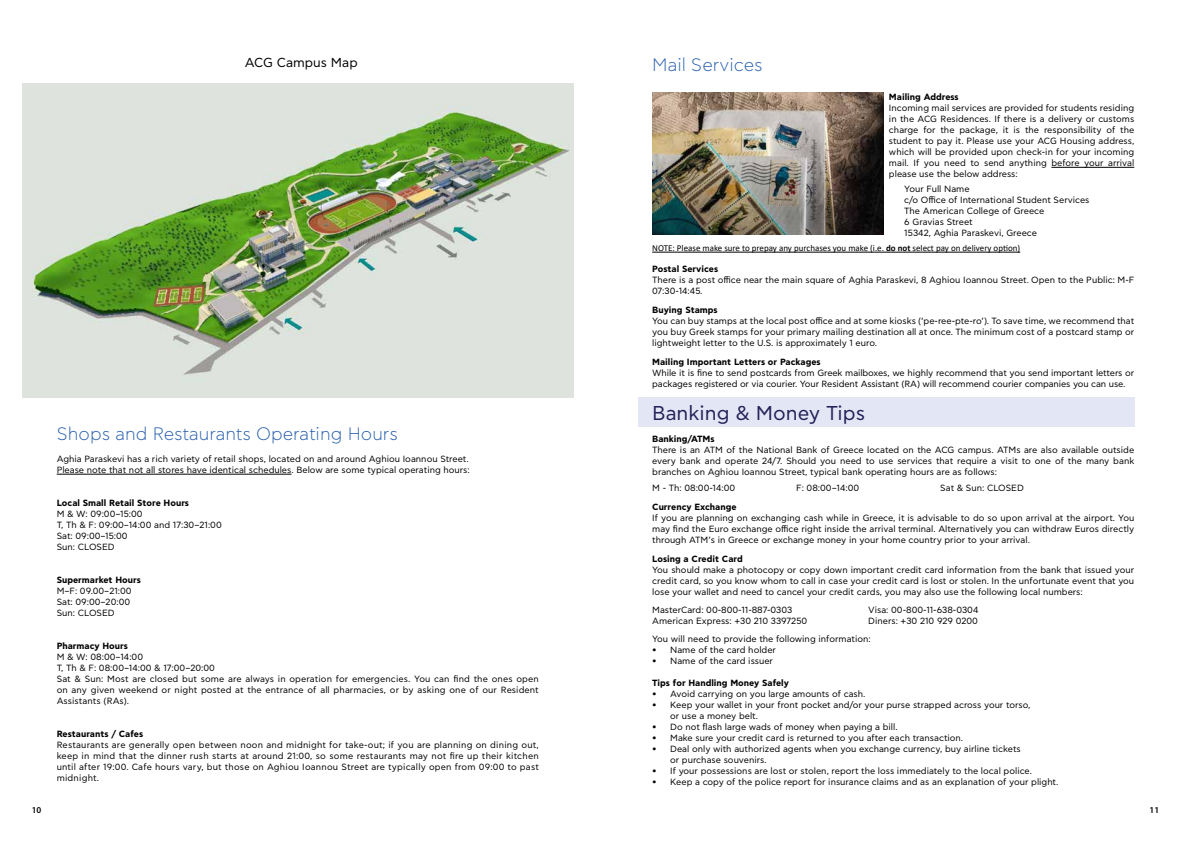
<style>
.page{position:relative;width:1191px;height:842px;background:#fff}
.page>*{position:absolute;margin:0;border:0;box-sizing:border-box;transform-origin:0 0}
.t1{font:20px "CF Asty Std";color:#252158}
.t2{font:300 18px "CF Asty Std";color:#265eac}
.t3{font:13px "CF Asty Std";color:#000}
.t4{font:9px/11px "CF Asty Std";color:#000}
.t5{font:700 9px "CF Asty Std";color:#000}
.t6{font:9px "Calibri";color:#000}
.t7{font:600 9px "Myriad Pro";color:#000}
.s1{font-weight:700}
.s2{font-family:"Times New Roman"}
</style>
<div class="page">
<div style="left:638px;top:398px;width:496px;height:29px;background:#e3e6f4"></div>
<hr style="left:57px;top:474px;width:234px;height:1px;background:#000">
<hr style="left:1051px;top:167px;width:83px;height:1px;background:#000">
<hr style="left:652px;top:252px;width:368px;height:1px;background:#000">
<img style="left:652px;top:92px;width:231px;height:142px">
<img style="left:22px;top:83px;width:551px;height:315px">
<h3 class="t3" style="left:245px;top:56px;width:114px">ACG Campus Map</h3>
<h2 class="t2" style="left:57px;top:424px;width:343px">Shops and Restaurants Operating Hours</h2>
<p class="t4" style="left:57px;top:454px;width:414px">Aghia Paraskevi has a rich variety of retail shops, located on and around Aghiou Ioannou Street.<br>Please note that not all stores have identical schedules. Below are some typical operating hours:</p>
<p class="t5" style="left:57px;top:497px;width:134px">Local Small Retail Store Hours</p>
<p class="t4" style="left:57px;top:509px;width:167px">M &amp; W: 09:00–15:00<br>T, Th &amp; F: 09:00–14:00 and 17:30–21:00<br>Sat: 09:00–15:00<br>Sun: CLOSED</p>
<p class="t5" style="left:57px;top:574px;width:86px">Supermarket Hours</p>
<p class="t4" style="left:57px;top:586px;width:76px">M–F: 09.00–21:00<br>Sat: 09:00–20:00<br>Sun: CLOSED</p>
<p class="t5" style="left:57px;top:640px;width:73px">Pharmacy Hours</p>
<p class="t4" style="left:57px;top:652px;width:483px">M &amp; W: 08:00–14:00<br>T, Th &amp; F: 08:00–14:00 &amp; 17:00–20:00<br>Sat &amp; Sun: Most are closed but some are always in operation for emergencies. You can find the ones open on any given weekend or night posted at the entrance of all pharmacies, or by asking one of our Resident Assistants (RAs).</p>
<p class="t5" style="left:57px;top:728px;width:88px">Restaurants / Cafes</p>
<p class="t4" style="left:57px;top:740px;width:483px;text-align:justify">Restaurants are generally open between noon and midnight for take-out; if you are planning on dining out, keep in mind that the dinner rush starts at around 21:00, so some restaurants may not fire up their kitchen until after 19:00. Cafe hours vary, but those on Aghiou Ioannou Street are typically open from 09:00 to past midnight.</p>
<h2 class="t2" style="left:652px;top:55px;width:112px">Mail Services</h2>
<p class="t5" style="left:889px;top:92px;width:71px">Mailing Address</p>
<p class="t4" style="left:889px;top:103px;width:247px;text-align:justify">Incoming mail services are provided for students residing in the ACG Residences. If there is a delivery or customs charge for the package, it is the responsibility of the student to pay it. Please use your ACG Housing address, which will be provided upon check-in for your incoming mail. If you need to send anything before your arrival please use the below address:</p>
<p class="t4" style="left:904px;top:184px;width:187px">Your Full Name<br>c/o Office of International Student Services<br>The American College of Greece<br>6 Gravias Street<br>15342, Aghia Paraskevi, Greece</p>
<p class="t6" style="left:652px;top:242px;width:369px">ΝΟΤΕ: Please make sure to prepay any purchases you make (i.e. <span class="s1">do not</span> select pay on delivery option)</p>
<p class="t4" style="left:652px;top:264px;width:483px"><span class="s1">Postal Services<br></span>There is a post office near the main square of Aghia Paraskevi, 8 Aghiou Ioannou Street<span class="s2">.</span> Open to the Public: M-F<br>07:30-14:45.</p>
<p class="t5" style="left:652px;top:305px;width:67px">Buying Stamps</p>
<p class="t4" style="left:652px;top:316px;width:483px;text-align:justify">You can buy stamps at the local post office and at some kiosks (‘pe-ree-pte-ro’). To save time, we recommend that you buy Greek stamps for your primary mailing destination all at once. The minimum cost of a postcard stamp or lightweight letter to the U.S. is approximately 1 euro.</p>
<p class="t5" style="left:652px;top:357px;width:170px">Mailing Important Letters or Packages</p>
<p class="t4" style="left:652px;top:368px;width:483px">While it is fine to send postcards from Greek mailboxes, we highly recommend that you send important letters or packages registered or via courier. Your Resident Assistant (RA) will recommend courier companies you can use.</p>
<h1 class="t1" style="left:652px;top:402px;width:214px">Banking &amp; Money Tips</h1>
<p class="t5" style="left:652px;top:433px;width:64px">Banking/ATMs</p>
<p class="t4" style="left:652px;top:444px;width:483px;text-align:justify">There is an ATM of the National Bank of Greece located on the ACG campus. ATMs are also available outside every bank and operate 24/7. Should you need to use services that require a visit to one of the many bank branches on Aghiou Ioannou Street, typical bank operating hours are as follows:</p>
<p class="t4" style="left:652px;top:482px;width:85px">M - Th: 08:00-14:00</p>
<p class="t4" style="left:796px;top:482px;width:64px">F: 08:00–14:00</p>
<p class="t4" style="left:940px;top:482px;width:85px">Sat &amp; Sun: CLOSED</p>
<p class="t5" style="left:652px;top:501px;width:86px">Currency Exchange</p>
<p class="t4" style="left:652px;top:512px;width:483px;text-align:justify">If you are planning on exchanging cash while in Greece, it is advisable to do so upon arrival at the airport. You may find the Euro exchange office right inside the arrival terminal. Alternatively you can withdraw Euros directly through ATM’s in Greece or exchange money in your home country prior to your arrival.</p>
<p class="t5" style="left:652px;top:553px;width:92px">Losing a Credit Card</p>
<p class="t4" style="left:652px;top:564px;width:483px;text-align:justify">You should make a photocopy or copy down important credit card information from the bank that issued your credit card, so you know whom to call in case your credit card is lost or stolen. In the unfortunate event that you lose your wallet and need to cancel your credit cards, you may also use the following local numbers:</p>
<p class="t4" style="left:652px;top:604px;width:142px">MasterCard: 00-800-11-887-0303</p>
<p class="t4" style="left:868px;top:604px;width:112px">Visa: 00-800-11-638-0304</p>
<p class="t4" style="left:652px;top:615px;width:157px">American Express: +30 210 3397250</p>
<p class="t4" style="left:652px;top:612px;width:327px;line-height:18px;text-indent:216px">Diners: +30 210 929 0200<br>You will need to provide the following information:</p>
<p class="t4" style="left:652px;top:644px;width:125px">• Name of the card holder</p>
<p class="t4" style="left:652px;top:655px;width:122px">• Name of the card issuer</p>
<p class="t5" style="left:652px;top:677px;width:138px">Tips for Handling Money Safely</p>
<p class="t4" style="left:652px;top:688px;width:215px">• Avoid carrying on you large amounts of cash.</p>
<p class="t4" style="left:670px;top:699px;width:362px;text-indent:-18px">• Keep your wallet in your front pocket and/or your purse strapped across your torso, or use a money belt.</p>
<p class="t4" style="left:652px;top:721px;width:247px">• Do not flash large wads of money when paying a bill.</p>
<p class="t4" style="left:652px;top:732px;width:312px">• Make sure your credit card is returned to you after each transaction.</p>
<p class="t4" style="left:670px;top:743px;width:352px;text-indent:-18px">• Deal only with authorized agents when you exchange currency, buy airline tickets or purchase souvenirs.</p>
<p class="t4" style="left:652px;top:765px;width:381px">• If your possessions are lost or stolen, report the loss immediately to the local police.</p>
<p class="t4" style="left:652px;top:776px;width:408px">• Keep a copy of the police report for insurance claims and as an explanation of your plight.</p>
<p class="t7" style="left:32px;top:804px;width:11px">10</p>
<p class="t7" style="left:1149px;top:804px;width:11px">11</p>
</div>
